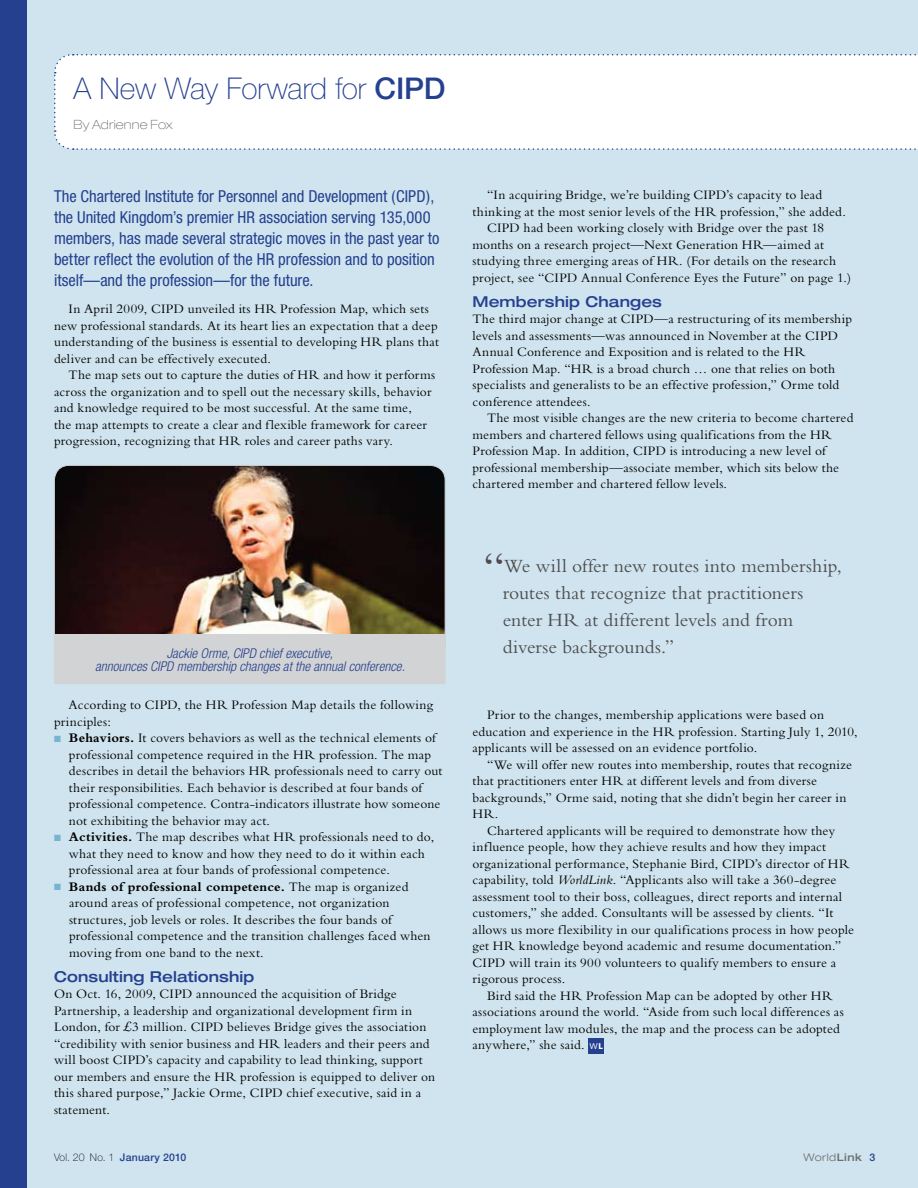
<style>
.page{position:relative;width:918px;height:1188px;background:#fff}
.page>*{position:absolute;margin:0;border:0;box-sizing:border-box;transform-origin:0 0}
.t1{font:46.5px "Bembo";color:#4d4d4f}
.t2{font:100 30px "Helvetica Neue";letter-spacing:-.01em;color:#25408f}
.t3{font:19.5px/27px "Bembo";color:#4d4d4f}
.t4{font:condensed 16.5px/21px "Helvetica Neue";color:#25408f}
.t5{font:500 expanded 15px "Helvetica Neue";letter-spacing:.01em;color:#25408f}
.t6{font:13.5px/16.5px "Bembo";letter-spacing:.015em;color:#000}
.t7{font:italic 300 condensed 13.5px/13.5px "Helvetica Neue";color:#25408f;text-align:center}
.t8{font:100 expanded 12.75px "Helvetica Neue";letter-spacing:.01em;color:#6d6f71}
.t9{font:500 10.5px "Helvetica Neue";letter-spacing:.02em;color:#25408f}
.t10{font:300 expanded 10.5px "Helvetica Neue";letter-spacing:.05em;color:#6d6f71}
.s1{font-weight:500}
.s2{color:#76b4cf}
.s3{font-weight:700}
.s4{font-family:"Galliard"}
.s5{font-weight:100;color:#000}
.s6{font-style:italic}
.s7{font-family:"Akzidenz Grotesk BE";font-size:8.25px;color:#fff}
.s8{font-family:"Akzidenz Grotesk BE";font-weight:700;font-size:8.25px;color:#fff}
.s9{font-weight:500;font-stretch:normal;color:#25408f}
</style>
<div class="page">
<div style="left:14px;top:0;width:904px;height:1188px;background:#cfe4ee"></div>
<div style="left:54px;top:54px;width:864px;height:96px;background:#fff"></div>
<div style="left:0;top:0;width:27px;height:1188px;background:#25408f"></div>
<div style="left:588px;top:1038px;width:16px;height:15px;background:#25408f"></div>
<img style="left:54px;top:465px;width:392px;height:169px">
<div style="left:54px;top:634px;width:391px;height:50px;background:#d1d3d4"></div>
<h2 class="t2" style="left:73px;top:71px;width:374px">A New Way Forward for <span class="s1">CIPD</span></h2>
<p class="t8" style="left:73px;top:117px;width:101px">By Adrienne Fox</p>
<p class="t4" style="left:54px;top:186px;width:387px">The Chartered Institute for Personnel and Development (CIPD), the United Kingdom’s premier HR association serving 135,000 members, has made several strategic moves in the past year to better reflect the evolution of the HR profession and to position itself—and the profession—for the future.</p>
<p class="t6" style="left:54px;top:301px;width:386px;text-indent:15px">In April 2009, CIPD unveiled its HR Profession Map, which sets new professional standards. At its heart lies an expectation that a deep understanding of the business is essential to developing HR plans that deliver and can be effectively executed.</p>
<p class="t6" style="left:54px;top:367px;width:383px;text-indent:15px">The map sets out to capture the duties of HR and how it performs across the organization and to spell out the necessary skills, behavior and knowledge required to be most successful. At the same time,<br>the map attempts to create a clear and flexible framework for career progression, recognizing that HR roles and career paths vary.</p>
<p class="t7" style="left:95px;top:646px;width:311px">Jackie Orme, CIPD chief executive,<br>announces CIPD membership changes at the annual conference.</p>
<p class="t6" style="left:54px;top:697px;width:381px;text-indent:15px">According to CIPD, the HR Profession Map details the following principles:</p>
<p class="t6" style="left:69px;top:730px;width:375px;text-indent:-15px"><span class="s2">■</span> <span class="s3">Behaviors.</span> It covers behaviors as well as the technical elements of professional competence required in the HR profession. The map describes in detail the behaviors HR professionals need to carry out their responsibilities. Each behavior is described at four bands of professional competence. Contra-indicators illustrate how someone not exhibiting the behavior may act.</p>
<p class="t6" style="left:69px;top:829px;width:367px;text-indent:-15px"><span class="s2">■</span> <span class="s3">Activities.</span> The map describes what HR professionals need to do, what they need to know and how they need to do it within each professional area at four bands of professional competence.</p>
<p class="t6" style="left:69px;top:878px;width:363px;text-indent:-15px"><span class="s2">■</span> <span class="s3">Bands of professional competence.</span> The map is organized around areas of professional competence, not organization structures, job levels or roles. It describes the four bands of professional competence and the transition challenges faced when moving from one band to the next.</p>
<p class="t5" style="left:54px;top:967px;width:202px">Consulting Relationship</p>
<p class="t6" style="left:54px;top:986px;width:383px">On Oct. 16, 2009, CIPD announced the acquisition of Bridge Partnership, a leadership and organizational development firm in London, for <span class="s4">£</span>3 million. CIPD believes Bridge gives the association “credibility with senior business and HR leaders and their peers and will boost CIPD’s capacity and capability to lead thinking, support our members and ensure the HR profession is equipped to deliver on this shared purpose,” Jackie Orme, CIPD chief executive, said in a statement.</p>
<p class="t9" style="left:54px;top:1151px;width:134px"><span class="s5">Vol. 20 No. 1</span> January 2010</p>
<p class="t6" style="left:487px;top:187px;width:337px">“In acquiring Bridge, we’re building CIPD’s capacity to lead</p>
<p class="t6" style="left:472px;top:203px;width:375px">thinking at the most senior levels of the HR profession,” she added.</p>
<p class="t6" style="left:487px;top:220px;width:339px">CIPD had been working closely with Bridge over the past 18</p>
<p class="t6" style="left:472px;top:236px;width:353px">months on a research project—Next Generation HR—aimed at</p>
<p class="t6" style="left:472px;top:253px;width:365px">studying three emerging areas of HR. (For details on the research</p>
<p class="t6" style="left:472px;top:269px;width:380px">project, see “CIPD Annual Conference Eyes the Future” on page 1.)</p>
<p class="t5" style="left:472px;top:292px;width:191px">Membership Changes</p>
<p class="t6" style="left:472px;top:311px;width:381px">The third major change at CIPD—a restructuring of its membership levels and assessments—was announced in November at the CIPD Annual Conference and Exposition and is related to the HR Profession Map. “HR is a broad church … one that relies on both specialists and generalists to be an effective profession,” Orme told conference attendees.</p>
<p class="t6" style="left:472px;top:410px;width:382px;text-indent:15px">The most visible changes are the new criteria to become chartered members and chartered fellows using qualifications from the HR Profession Map. In addition, CIPD is introducing a new level of professional membership—associate member, which sits below the chartered member and chartered fellow levels.</p>
<h1 class="t1" style="left:483px;top:542px;width:24px">“</h1>
<h3 class="t3" style="left:503px;top:552px;width:341px">We will offer new routes into membership, routes that recognize that practitioners enter HR at different levels and from diverse backgrounds.”</h3>
<p class="t6" style="left:472px;top:707px;width:387px;text-indent:15px">Prior to the changes, membership applications were based on education and experience in the HR profession. Starting July 1, 2010, applicants will be assessed on an evidence portfolio.</p>
<p class="t6" style="left:472px;top:756px;width:381px;text-indent:15px">“We will offer new routes into membership, routes that recognize that practitioners enter HR at different levels and from diverse backgrounds,” Orme said, noting that she didn’t begin her career in HR.</p>
<p class="t6" style="left:487px;top:822px;width:349px">Chartered applicants will be required to demonstrate how they</p>
<p class="t6" style="left:472px;top:839px;width:355px">influence people, how they achieve results and how they impact</p>
<p class="t6" style="left:472px;top:855px;width:379px">organizational performance, Stephanie Bird, CIPD’s director of HR</p>
<p class="t6" style="left:472px;top:872px;width:366px">capability, told <span class="s6">WorldLink</span>. “Applicants also will take a 360-degree</p>
<p class="t6" style="left:472px;top:888px;width:371px">assessment tool to their boss, colleagues, direct reports and internal</p>
<p class="t6" style="left:472px;top:905px;width:362px">customers,” she added. Consultants will be assessed by clients. “It</p>
<p class="t6" style="left:472px;top:921px;width:383px">allows us more flexibility in our qualifications process in how people</p>
<p class="t6" style="left:472px;top:938px;width:370px">get HR knowledge beyond academic and resume documentation.”</p>
<p class="t6" style="left:472px;top:954px;width:365px">CIPD will train its 900 volunteers to qualify members to ensure a</p>
<p class="t6" style="left:472px;top:971px;width:94px">rigorous process.</p>
<p class="t6" style="left:487px;top:987px;width:347px">Bird said the HR Profession Map can be adopted by other HR</p>
<p class="t6" style="left:472px;top:1004px;width:373px">associations around the world. “Aside from such local differences as</p>
<p class="t6" style="left:472px;top:1020px;width:369px">employment law modules, the map and the process can be adopted</p>
<p class="t6" style="left:472px;top:1037px;width:132px">anywhere,” she said. <span class="s7">W</span><span class="s8">L</span></p>
<p class="t10" style="left:803px;top:1151px;width:73px">World<span class="s1">link</span> <span class="s9">3</span></p>
</div>
